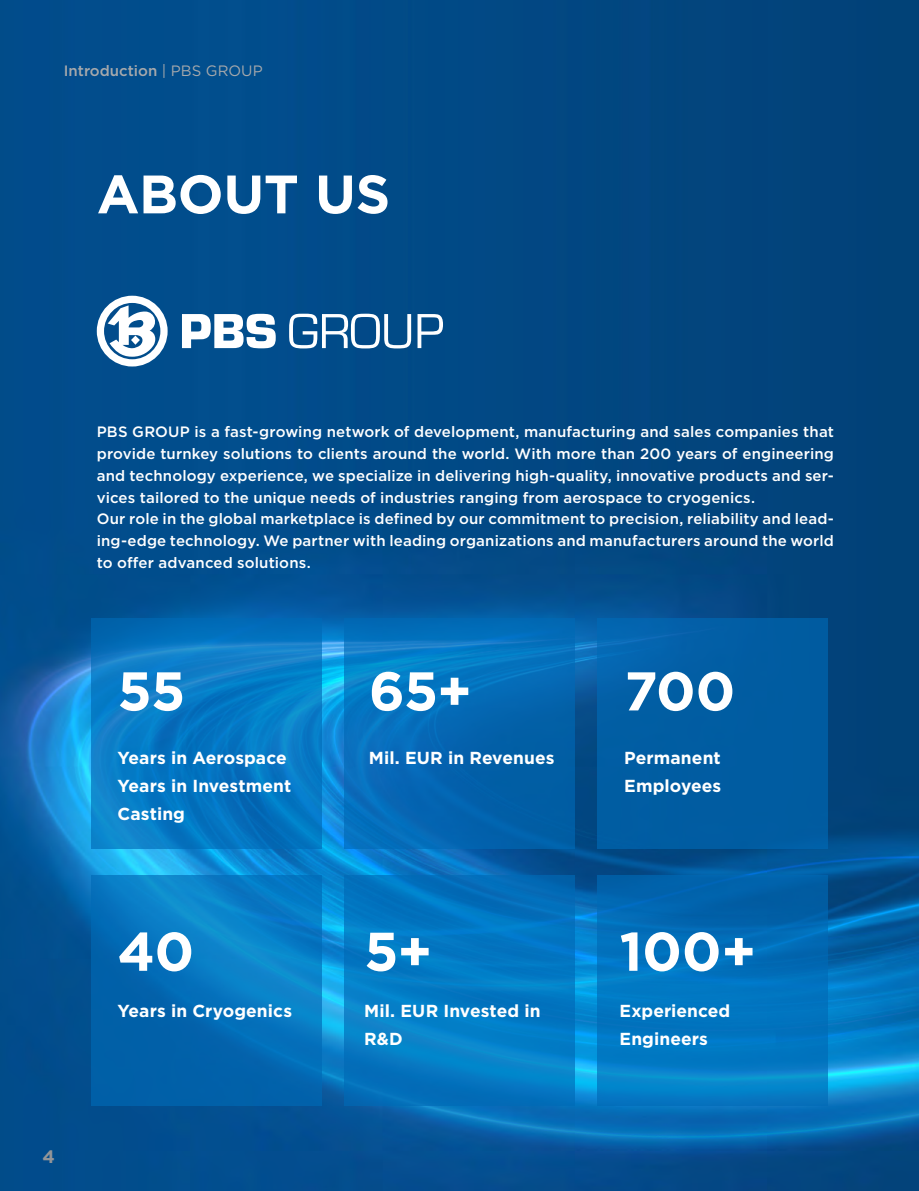
<style>
.page{position:relative;width:919px;height:1191px;background:#fff}
.page>*{position:absolute;margin:0;border:0;box-sizing:border-box;transform-origin:0 0}
.t1{font:700 54.45px "Gotham";letter-spacing:-.01em;color:#fff}
.t2{font:700 54px "Gotham";letter-spacing:-.005em;color:#fff}
.t3{font:700 18px "Gotham";color:#939598}
.t4{font:700 17.4px/28px "Gotham";letter-spacing:.005em;color:#fff}
.t5{font:500 15px/21.8px "Gotham";letter-spacing:.01em;color:#fff}
.t6{font:500 15px "Gotham";color:#a7a9ac}
.s1{font-weight:400}
</style>
<div class="page">
<img style="left:0;top:0;width:918px;height:1191px">
<svg style="left:97px;top:296px;width:346px;height:70px"></svg>
<svg style="left:91px;top:618px;width:230px;height:230px;background:#0779c3"></svg>
<svg style="left:91px;top:875px;width:230px;height:231px;background:#0571b9"></svg>
<svg style="left:344px;top:618px;width:231px;height:230px;background:#046bb5"></svg>
<svg style="left:344px;top:875px;width:231px;height:231px;background:#0378c2"></svg>
<div style="left:597px;top:618px;width:231px;height:230px;background:#015ca2"></div>
<svg style="left:597px;top:875px;width:231px;height:231px;background:#0172bc"></svg>
<p class="t6" style="left:64px;top:61px;width:200px">Introduction <span class="s1">| PBS GROUP</span></p>
<h2 class="t2" style="left:97px;top:158px;width:295px">ABOUT US</h2>
<p class="t5" style="left:97px;top:421px;width:738px">PBS GROUP is a fast-growing network of development, manufacturing and sales companies that provide turnkey solutions to clients around the world. With more than 200 years of engineering and technology experience, we specialize in delivering high-quality, innovative products and ser&shy;vices tailored to the unique needs of industries ranging from aerospace to cryogenics.<br>Our role in the global marketplace is defined by our commitment to precision, reliability and lead&shy;ing-edge technology. We partner with leading organizations and manufacturers around the world to offer advanced solutions.</p>
<h1 class="t1" style="left:117px;top:655px;width:69px">55</h1>
<p class="t4" style="left:117px;top:743px;width:175px">Years in Aerospace<br>Years in Investment<br>Casting</p>
<h1 class="t1" style="left:369px;top:655px;width:105px">65+</h1>
<p class="t4" style="left:369px;top:743px;width:187px">Mil. EUR in Revenues</p>
<h1 class="t1" style="left:624px;top:655px;width:113px">700</h1>
<p class="t4" style="left:624px;top:743px;width:98px">Permanent<br>Employees</p>
<p class="t3" style="left:43px;top:1144px;width:14px">4</p>
<h1 class="t1" style="left:117px;top:915px;width:78px">40</h1>
<p class="t4" style="left:117px;top:997px;width:176px">Years in Cryogenics</p>
<h1 class="t1" style="left:364px;top:915px;width:70px">5+</h1>
<p class="t4" style="left:364px;top:997px;width:178px">Mil. EUR Invested in<br>R&amp;D</p>
<h1 class="t1" style="left:619px;top:915px;width:138px">100+</h1>
<p class="t4" style="left:619px;top:997px;width:112px">Experienced<br>Engineers</p>
</div>
